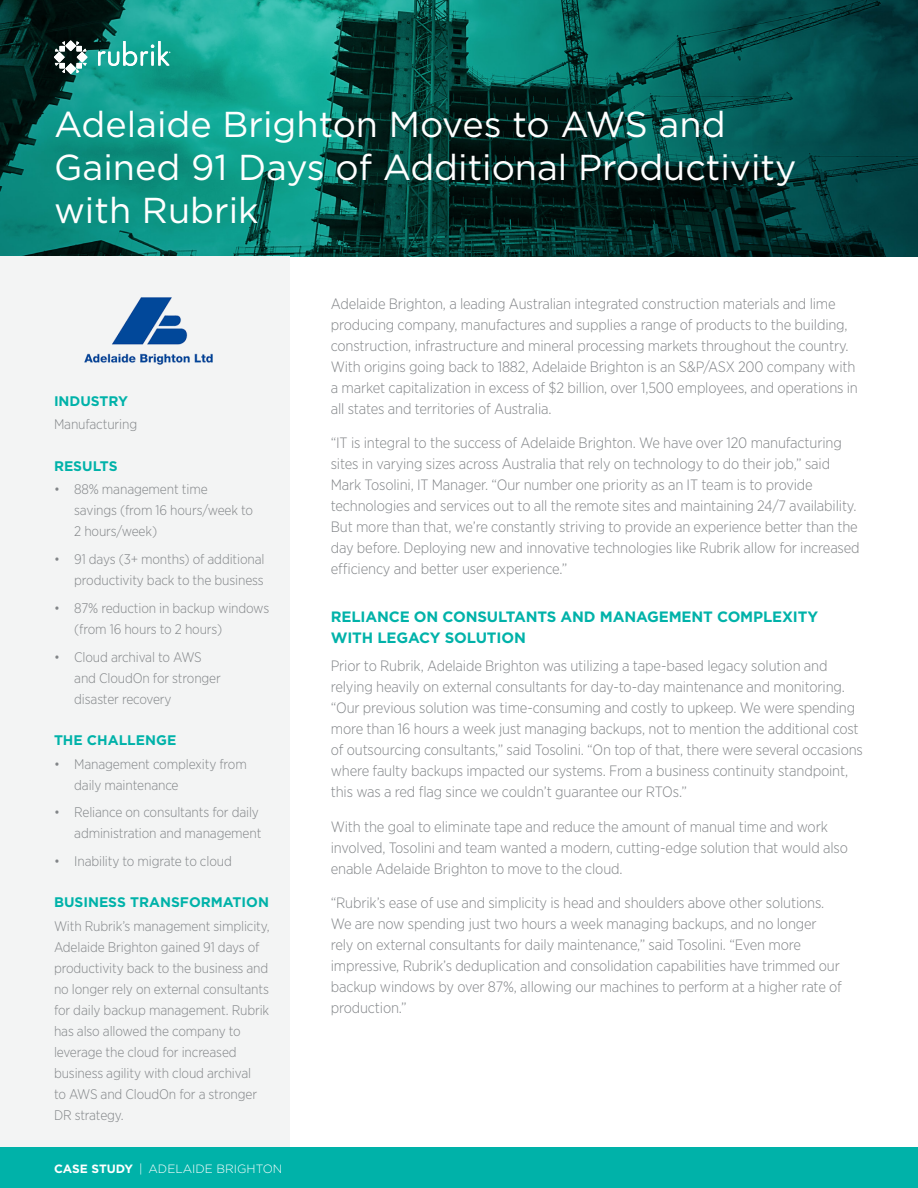
<style>
.page{position:relative;width:918px;height:1188px;background:#fff}
.page>*{position:absolute;margin:0;border:0;box-sizing:border-box;transform-origin:0 0}
.CASE_title{font:36px/43.2px "Gotham";color:#fff}
.CASE_text{font:300 15px/21px "Gotham Narrow";letter-spacing:-.01em;color:#828588}
.CASE_h1{font:700 15px/21px "Gotham";letter-spacing:-.01em;color:#00b2a9}
.CASE_sidebarText{font:300 13.8px/21px "Gotham Narrow";letter-spacing:-.01em;color:#828588}
.CASE_sidebarH1{font:700 13.8px "Gotham";color:#00b2a9}
.t1{font:300 12px "Gotham";color:#fff}
.s1{font-weight:700}
</style>
<div class="page">
<img style="left:0;top:0;width:918px;height:256px">
<div style="left:0;top:256px;width:290px;height:892px;background:#f3f4f4"></div>
<div style="left:0;top:1148px;width:918px;height:40px;background:#00b2a9"></div>
<svg style="left:65px;top:40px;width:11px;height:11px"></svg>
<svg style="left:65px;top:63px;width:11px;height:11px"></svg>
<svg style="left:77px;top:52px;width:10px;height:11px"></svg>
<svg style="left:55px;top:41px;width:10px;height:10px"></svg>
<svg style="left:76px;top:63px;width:11px;height:10px"></svg>
<svg style="left:55px;top:63px;width:10px;height:10px"></svg>
<svg style="left:76px;top:41px;width:11px;height:10px"></svg>
<svg style="left:54px;top:52px;width:11px;height:11px"></svg>
<svg style="left:98px;top:41px;width:72px;height:25px"></svg>
<img style="left:85px;top:297px;width:127px;height:67px">
<p class="CASE_title" style="left:54px;top:102px;width:744px">Adelaide Brighton Moves to AWS and<br>Gained 91 Days of Additional Productivity with Rubrik</p>
<p class="CASE_sidebarH1" style="left:54px;top:392px;width:76px">INDUSTRY</p>
<p class="CASE_sidebarText" style="left:54px;top:414px;width:85px">Manufacturing</p>
<p class="CASE_sidebarH1" style="left:54px;top:457px;width:65px">RESULTS</p>
<p class="CASE_sidebarText" style="left:74px;top:479px;width:180px;text-indent:-20px">• 88% management time savings (from 16 hours/week to<br>2 hours/week)</p>
<p class="CASE_sidebarText" style="left:54px;top:548px;width:212px;text-align:right">• 91 days (3+ months) of additional productivity back to the business</p>
<p class="CASE_sidebarText" style="left:74px;top:597px;width:197px;text-indent:-20px">• 87% reduction in backup windows (from 16 hours to 2 hours)</p>
<p class="CASE_sidebarText" style="left:74px;top:646px;width:148px;text-indent:-20px">• Cloud archival to AWS and CloudOn for stronger disaster recovery</p>
<p class="CASE_sidebarH1" style="left:54px;top:731px;width:124px">THE CHALLENGE</p>
<p class="CASE_sidebarText" style="left:74px;top:753px;width:174px;text-indent:-20px">• Management complexity from daily maintenance</p>
<p class="CASE_sidebarText" style="left:54px;top:802px;width:209px;text-align:right">• Reliance on consultants for daily administration and management</p>
<p class="CASE_sidebarText" style="left:54px;top:850px;width:179px">• Inability to migrate to cloud</p>
<p class="CASE_sidebarH1" style="left:54px;top:893px;width:217px">BUSINESS TRANSFORMATION</p>
<p class="CASE_sidebarText" style="left:54px;top:915px;width:217px">With Rubrik’s management simplicity, Adelaide Brighton gained 91 days of productivity back to the business and no longer rely on external consultants for daily backup management. Rubrik has also allowed the company to leverage the cloud for increased business agility with cloud archival<br>to AWS and CloudOn for a stronger DR strategy.</p>
<p class="t1" style="left:54px;top:1161px;width:230px"><span class="s1">CASE STUDY</span> | ADELAIDE BRIGHTON</p>
<p class="CASE_text" style="left:331px;top:293px;width:529px">Adelaide Brighton, a leading Australian integrated construction materials and lime producing company, manufactures and supplies a range of products to the building, construction, infrastructure and mineral processing markets throughout the country.<br>With origins going back to 1882, Adelaide Brighton is an S&amp;P/ASX 200 company with a market capitalization in excess of $2 billion, over 1,500 employees, and operations in all states and territories of Australia.</p>
<p class="CASE_text" style="left:331px;top:432px;width:531px">“IT is integral to the success of Adelaide Brighton. We have over 120 manufacturing sites in varying sizes across Australia that rely on technology to do their job,” said Mark Tosolini, IT Manager. “Our number one priority as an IT team is to provide technologies and services out to all the remote sites and maintaining 24/7 availability.<br>But more than that, we’re constantly striving to provide an experience better than the day before. Deploying new and innovative technologies like Rubrik allow for increased efficiency and better user experience.”</p>
<p class="CASE_h1" style="left:331px;top:607px;width:489px">RELIANCE ON CONSULTANTS AND MANAGEMENT COMPLEXITY<br>WITH LEGACY SOLUTION</p>
<p class="CASE_text" style="left:331px;top:655px;width:534px">Prior to Rubrik, Adelaide Brighton was utilizing a tape-based legacy solution and relying heavily on external consultants for day-to-day maintenance and monitoring. “Our previous solution was time-consuming and costly to upkeep. We were spending more than 16 hours a week just managing backups, not to mention the additional cost of outsourcing consultants,” said Tosolini. “On top of that, there were several occasions where faulty backups impacted our systems. From a business continuity standpoint, this was a red flag since we couldn’t guarantee our RTOs.”</p>
<p class="CASE_text" style="left:331px;top:816px;width:519px">With the goal to eliminate tape and reduce the amount of manual time and work involved, Tosolini and team wanted a modern, cutting-edge solution that would also enable Adelaide Brighton to move to the cloud.</p>
<p class="CASE_text" style="left:331px;top:892px;width:513px">“Rubrik’s ease of use and simplicity is head and shoulders above other solutions.<br>We are now spending just two hours a week managing backups, and no longer rely on external consultants for daily maintenance,” said Tosolini. “Even more impressive, Rubrik’s deduplication and consolidation capabilities have trimmed our backup windows by over 87%, allowing our machines to perform at a higher rate of production.”</p>
</div>
